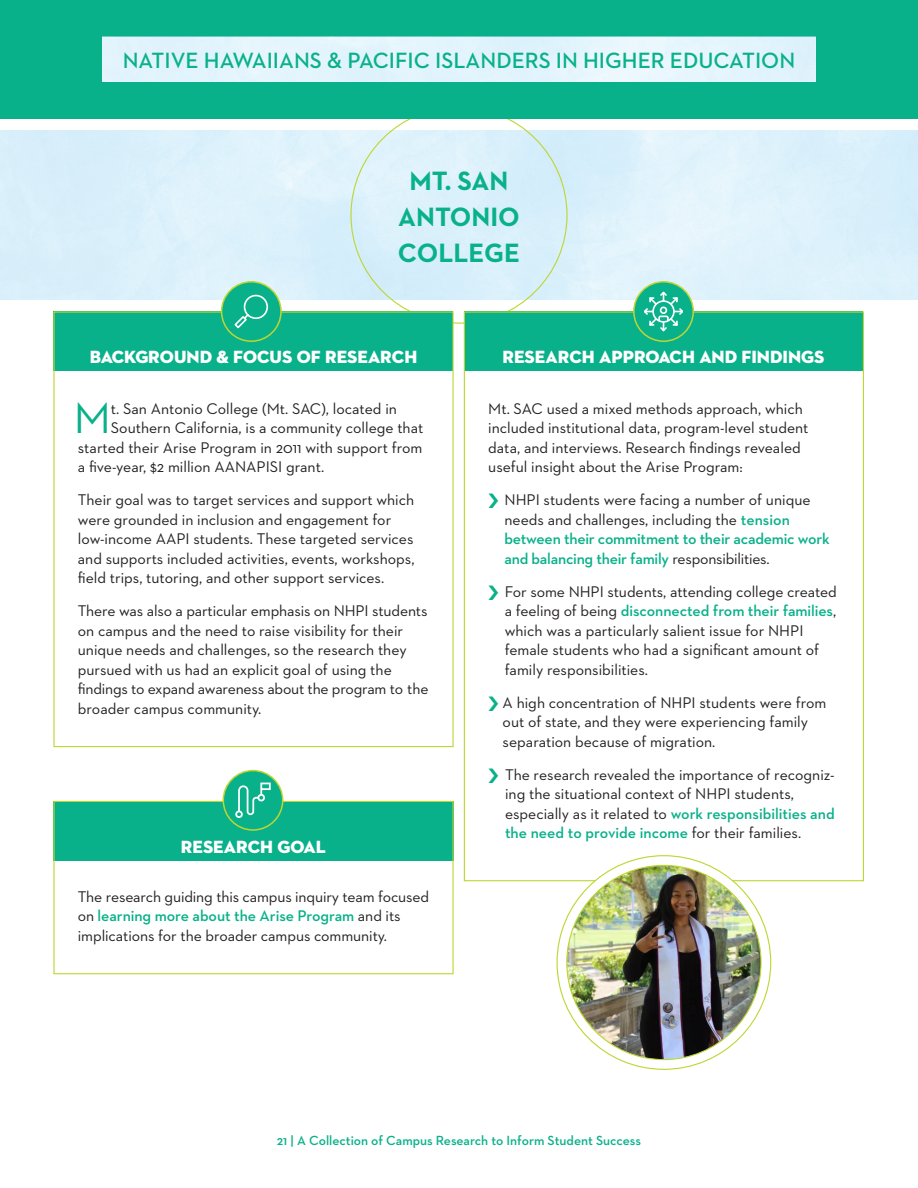
<style>
.page{position:relative;width:918px;height:1188px;background:#fff}
.page>*{position:absolute;margin:0;border:0;box-sizing:border-box;transform-origin:0 0}
.Body_Copy{font:44.4px "Neutraface 2 Text";color:#09b18a}
.Small_Cap_Green_Subh{font:700 27px "Neutraface 2 Text";color:#09b18a}
.Small_Cap_Green_Subh-2{font:600 22.5px "Neutraface 2 Text";color:#09b18a}
.Subhead{font:18px "Neutraface 2 Display Titling";color:#fff}
.Body_Copy-2{font:15.75px/19.5px "Neutraface 2 Text";color:#231f20}
.t1{font:600 13.5px "Neutraface 2 Text";color:#09b18a}
.s1{font-weight:600;color:#09b18a}
.s2{color:#09b18a}
</style>
<div class="page">
<img style="left:0;top:131px;width:918px;height:168px">
<div style="left:0;top:0;width:918px;height:118px;background:#09b18a"></div>
<div style="left:102px;top:37px;width:714px;height:44px;background:#e3f4fc"></div>
<div style="left:464px;top:312px;width:399px;height:59px;background:#09b18a"></div>
<div style="left:53px;top:312px;width:400px;height:59px;background:#09b18a"></div>
<div style="left:53px;top:801px;width:401px;height:60px;background:#09b18a"></div>
<div style="left:53px;top:801px;width:401px;height:173px;border:1px solid #bed630"></div>
<div style="left:223px;top:771px;width:60px;height:59px;background:#09b18a;border-radius:50%"></div>
<div style="left:223px;top:770px;width:60px;height:61px;border:2px solid #bed630;border-radius:50%"></div>
<svg style="left:235px;top:783px;width:36px;height:35px"></svg>
<div style="left:222px;top:282px;width:59px;height:59px;background:#09b18a;border-radius:50%"></div>
<div style="left:221px;top:281px;width:61px;height:61px;border:2px solid #bed630;border-radius:50%"></div>
<svg style="left:234px;top:294px;width:35px;height:35px"></svg>
<div style="left:634px;top:282px;width:59px;height:59px;background:#09b18a;border-radius:50%"></div>
<div style="left:633px;top:281px;width:61px;height:61px;border:2px solid #bed630;border-radius:50%"></div>
<svg style="left:644px;top:291px;width:39px;height:41px"></svg>
<div style="left:660px;top:307px;width:7px;height:7px;border:2px solid #fff;border-radius:50%"></div>
<svg style="left:557px;top:856px;width:214px;height:213px"></svg>
<img style="left:567px;top:865px;width:194px;height:195px;border-radius:97px">
<p class="Small_Cap_Green_Subh-2" style="left:123px;top:46px;width:674px">NATIVE HAWAIIANS &amp; PACIFIC ISLANDERS IN HIGHER EDUCATION</p>
<p class="Small_Cap_Green_Subh" style="left:410px;top:163px;width:100px">MT. SAN</p>
<p class="Small_Cap_Green_Subh" style="left:398px;top:199px;width:123px">ANTONIO</p>
<p class="Small_Cap_Green_Subh" style="left:398px;top:235px;width:124px">COLLEGE</p>
<p class="Subhead" style="left:90px;top:345px;width:329px">BACKGROUND &amp; FOCUS OF RESEARCH</p>
<p class="Subhead" style="left:503px;top:345px;width:323px">RESEARCH APPROACH AND FINDINGS</p>
<p class="Body_Copy" style="left:74px;top:391px;width:39px">M</p>
<p class="Body_Copy-2" style="left:111px;top:398px;width:288px">t. San Antonio College (Mt. SAC), located in</p>
<p class="Body_Copy-2" style="left:111px;top:418px;width:314px">Southern California, is a community college that</p>
<p class="Body_Copy-2" style="left:78px;top:437px;width:346px">started their Arise Program in 2011 with support from</p>
<p class="Body_Copy-2" style="left:78px;top:457px;width:248px">a five-year, $2 million AANAPISI grant.</p>
<p class="Body_Copy-2" style="left:78px;top:490px;width:338px">Their goal was to target services and support which were grounded in inclusion and engagement for low-income AAPI students. These targeted services and supports included activities, events, workshops, field trips, tutoring, and other support services.</p>
<p class="Body_Copy-2" style="left:78px;top:601px;width:352px">There was also a particular emphasis on NHPI students on campus and the need to raise visibility for their unique needs and challenges, so the research they pursued with us had an explicit goal of using the findings to expand awareness about the program to the broader campus community.</p>
<p class="Subhead" style="left:181px;top:835px;width:146px">RESEARCH GOAL</p>
<p class="Body_Copy-2" style="left:78px;top:887px;width:353px">The research guiding this campus inquiry team focused on <span class="s1">learning more about the Arise Program</span> and its implications for the broader campus community.</p>
<p class="Body_Copy-2" style="left:488px;top:398px;width:322px">Mt. SAC used a mixed methods approach, which included institutional data, program-level student data, and interviews. Research findings revealed useful insight about the Arise Program:</p>
<p class="Body_Copy-2" style="left:504px;top:490px;width:327px;text-indent:-16px"><span class="s2">❯</span> NHPI students were facing a number of unique needs and challenges, including the <span class="s1">tension between their commitment to their academic work and balancing their family</span> responsibilities.</p>
<p class="Body_Copy-2" style="left:505px;top:581px;width:334px;text-indent:-17px"><span class="s2">❯</span> For some NHPI students, attending college created a feeling of being <span class="s1">disconnected from their families</span>, which was a particularly salient issue for NHPI female students who had a significant amount of family responsibilities.</p>
<p class="Body_Copy-2" style="left:503px;top:692px;width:325px;text-indent:-14px"><span class="s2">❯</span> A high concentration of NHPI students were from out of state, and they were experiencing family separation because of migration.</p>
<p class="Body_Copy-2" style="left:505px;top:764px;width:331px;text-indent:-17px"><span class="s2">❯</span> The research revealed the importance of recogniz&shy;ing the situational context of NHPI students, especially as it related to <span class="s1">work responsibilities and the need to provide income</span> for their families.</p>
<p class="t1" style="left:277px;top:1131px;width:366px">21 | A Collection of Campus Research to Inform Student Success</p>
</div>
